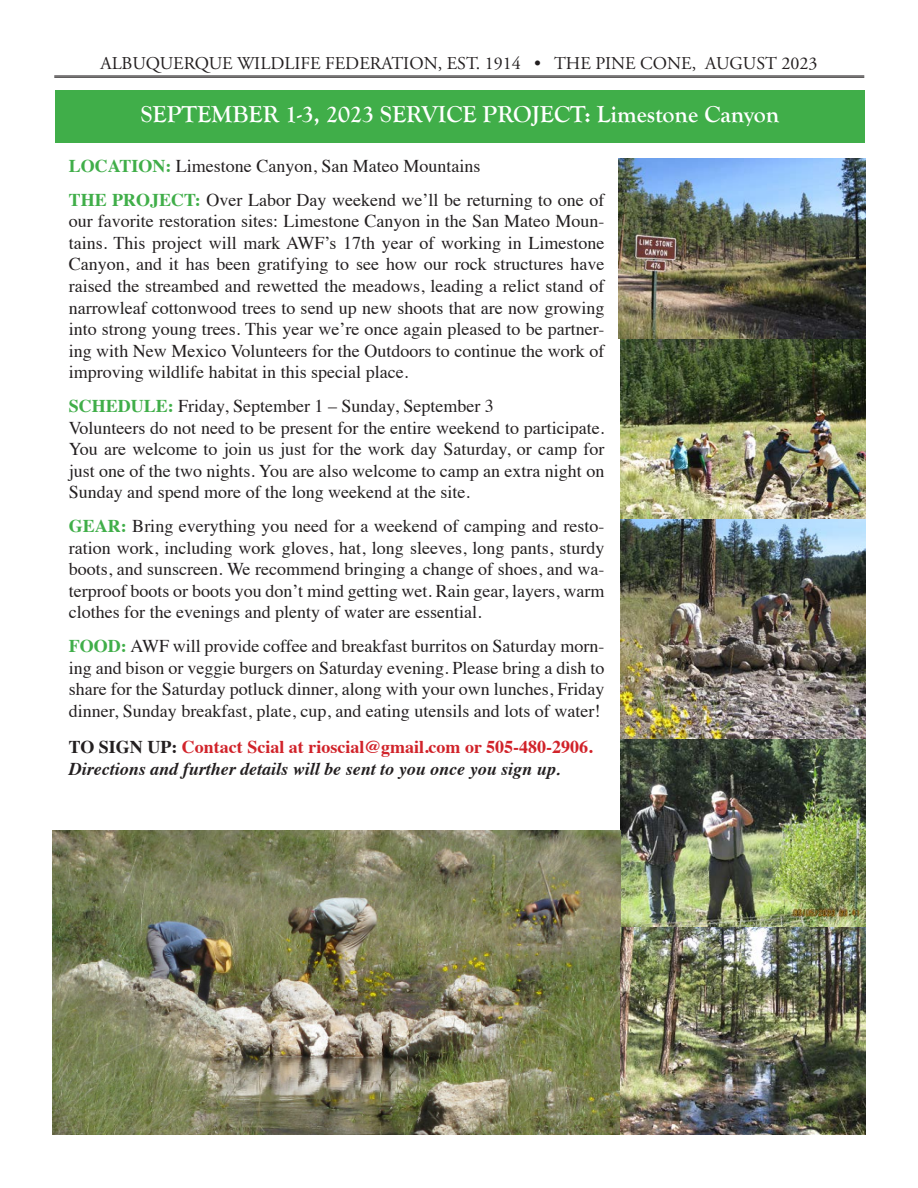
<style>
.page{position:relative;width:918px;height:1188px;background:#fff}
.page>*{position:absolute;margin:0;border:0;box-sizing:border-box;transform-origin:0 0}
.t1{font:700 24px "Goudy Old Style T";color:#fff}
.t2{font:18px/21.6px "Times";color:#231f20;text-align:justify}
.t3{font:18px "Adobe Garamond Pro";color:#231f20}
.t4{font:700 18px "Times";color:#d1232a}
.t5{font:italic 700 18px "Times";color:#231f20}
.s1{font-weight:700;color:#40ae49}
.s2{color:#231f20}
</style>
<div class="page">
<hr style="left:54px;top:76px;width:810px;height:1px;background:#231f20">
<hr style="left:54px;top:77px;width:810px;height:1px;background:#231f20">
<div style="left:55px;top:90px;width:810px;height:52px;background:#40ae49"></div>
<img style="left:620px;top:518px;width:245px;height:409px">
<img style="left:620px;top:338px;width:245px;height:180px">
<img style="left:53px;top:830px;width:567px;height:305px">
<img style="left:619px;top:158px;width:246px;height:180px">
<img style="left:620px;top:927px;width:245px;height:208px">
<p class="t3" style="left:100px;top:52px;width:719px">ALBUQUERQUE WILDLIFE FEDERATION, EST. 1914 • THE PINE CONE, AUGUST 2023</p>
<p class="t1" style="left:141px;top:101px;width:640px">SEPTEMBER 1-3, 2023 SERVICE PROJECT: Limestone Canyon</p>
<p class="t2" style="left:69px;top:154px;width:413px"><span class="s1">LOCATION:</span> Limestone Canyon, San Mateo Mountains</p>
<p class="t2" style="left:69px;top:187px;width:537px"><span class="s1">THE PROJECT:</span> Over Labor Day weekend we’ll be returning to one of our favorite restoration sites: Limestone Canyon in the San Mateo Moun&shy;tains. This project will mark AWF’s 17th year of working in Limestone Canyon, and it has been gratifying to see how our rock structures have raised the streambed and rewetted the meadows, leading a relict stand of narrowleaf cottonwood trees to send up new shoots that are now growing into strong young trees. This year we’re once again pleased to be partner&shy;ing with New Mexico Volunteers for the Outdoors to continue the work of improving wildlife habitat in this special place.</p>
<p class="t2" style="left:69px;top:394px;width:427px"><span class="s1">SCHEDULE:</span> Friday, September 1 – Sunday, September 3</p>
<p class="t2" style="left:69px;top:415px;width:537px">Volunteers do not need to be present for the entire weekend to participate.<br>You are welcome to join us just for the work day Saturday, or camp for just one of the two nights. You are also welcome to camp an extra night on Sunday and spend more of the long weekend at the site.</p>
<p class="t2" style="left:69px;top:514px;width:537px"><span class="s1">GEAR:</span> Bring everything you need for a weekend of camping and resto&shy;ration work, including work gloves, hat, long sleeves, long pants, sturdy boots, and sunscreen. We recommend bringing a change of shoes, and wa&shy;terproof boots or boots you don’t mind getting wet. Rain gear, layers, warm clothes for the evenings and plenty of water are essential.</p>
<p class="t2" style="left:69px;top:634px;width:537px"><span class="s1">FOOD:</span> AWF will provide coffee and breakfast burritos on Saturday morn&shy;ing and bison or veggie burgers on Saturday evening. Please bring a dish to share for the Saturday potluck dinner, along with your own lunches, Friday dinner, Sunday breakfast, plate, cup, and eating utensils and lots of water!</p>
<p class="t4" style="left:69px;top:730px;width:526px"><span class="s2">TO SIGN UP:</span> Contact Scial at rioscial@gmail.com or 505-480-2906.</p>
<p class="t5" style="left:69px;top:752px;width:493px">Directions and further details will be sent to you once you sign up.</p>
</div>
